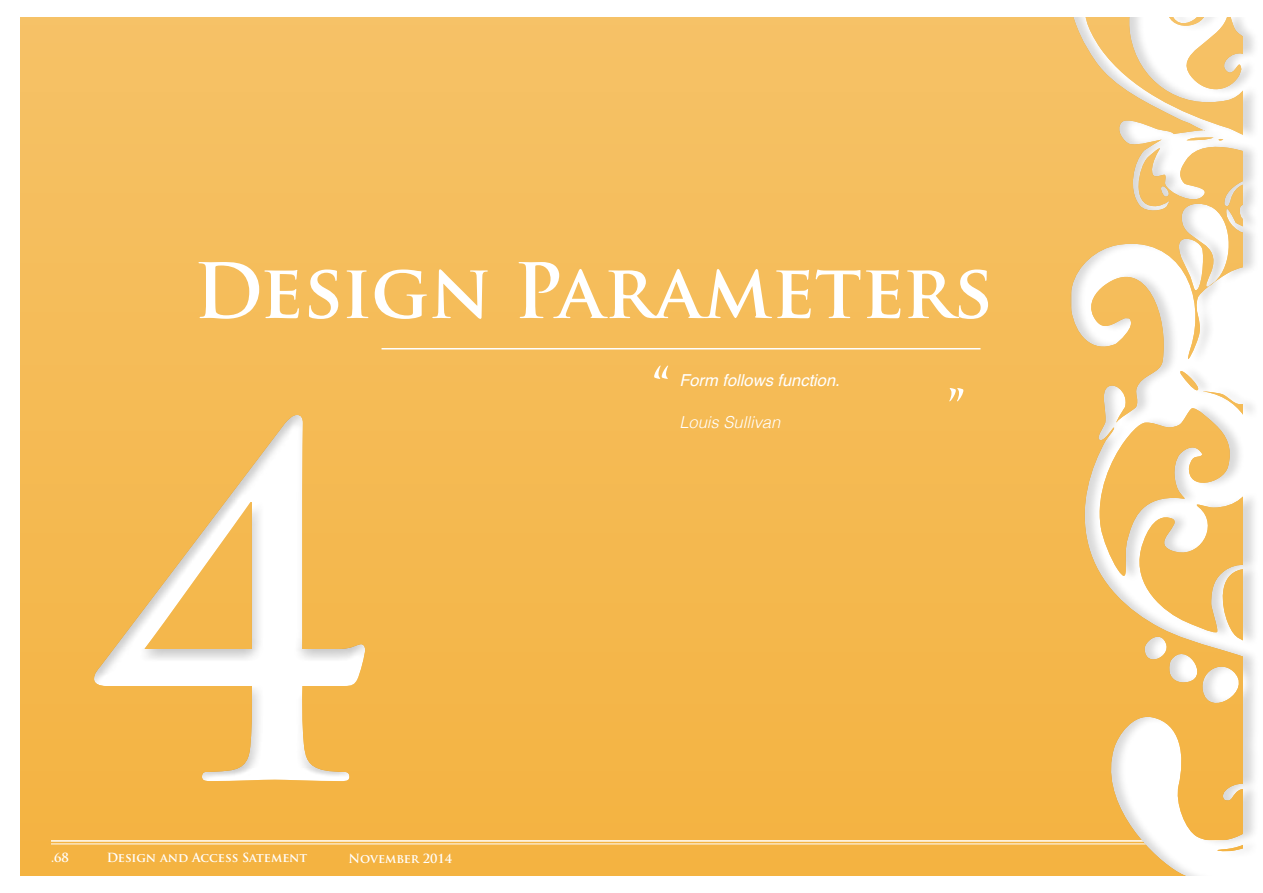
<style>
.page{position:relative;width:1263px;height:893px;background:#fff}
.page>*{position:absolute;margin:0;border:0;box-sizing:border-box;transform-origin:0 0}
.t1{font:700 475.35px "Trajan Pro";color:#fff}
.t2{font:700 74.25px "Trajan Pro";color:#fff}
.t3{font:700 50.4px "Trajan Pro";color:#fff}
.t4{font:italic 16.5px "Helvetica";color:#fff}
.t5{font:italic 300 16.5px "Helvetica";color:#fff}
.t6{font:700 12.3px "Trajan Pro";color:#fff}
</style>
<div class="page">
<div style="left:0;top:0;width:1263px;height:893px;background:linear-gradient(to bottom,#f6c369,#f4b23f)"></div>
<hr style="left:51px;top:840px;width:1212px;height:2px;background:#fff">
<hr style="left:51px;top:844px;width:1212px;height:1px;background:#fff">
<hr style="left:381px;top:348px;width:599px;height:1px;background:#fff">
<div style="left:1037px;top:0;width:226px;height:893px;background:#000;opacity:.15"></div>
<div style="left:84px;top:409px;width:294px;height:385px;background:#fff;opacity:.75"></div>
<div style="left:81px;top:402px;width:293px;height:385px;background:#000;opacity:.31"></div>
<div style="left:0;top:0;width:19px;height:893px;background:#fff"></div>
<div style="left:0;top:876px;width:1263px;height:17px;background:#fff"></div>
<div style="left:0;top:0;width:1263px;height:16px;background:#fff"></div>
<h2 class="t2" style="left:194px;top:245px;width:801px">Design Parameters</h2>
<h1 class="t1" style="left:87px;top:311px;width:287px">4</h1>
<h3 class="t3" style="left:652px;top:357px;width:20px">“</h3>
<h3 class="t4" style="left:679px;top:367px;width:162px">Form follows function.</h3>
<h3 class="t5" style="left:679px;top:410px;width:102px">Louis Sullivan</h3>
<h3 class="t3" style="left:947px;top:380px;width:20px">”</h3>
<p class="t6" style="left:51px;top:850px;width:19px">.68</p>
<p class="t6" style="left:107px;top:850px;width:202px">Design and Access Satement</p>
<p class="t6" style="left:348px;top:851px;width:105px">November 2014</p>
</div>
